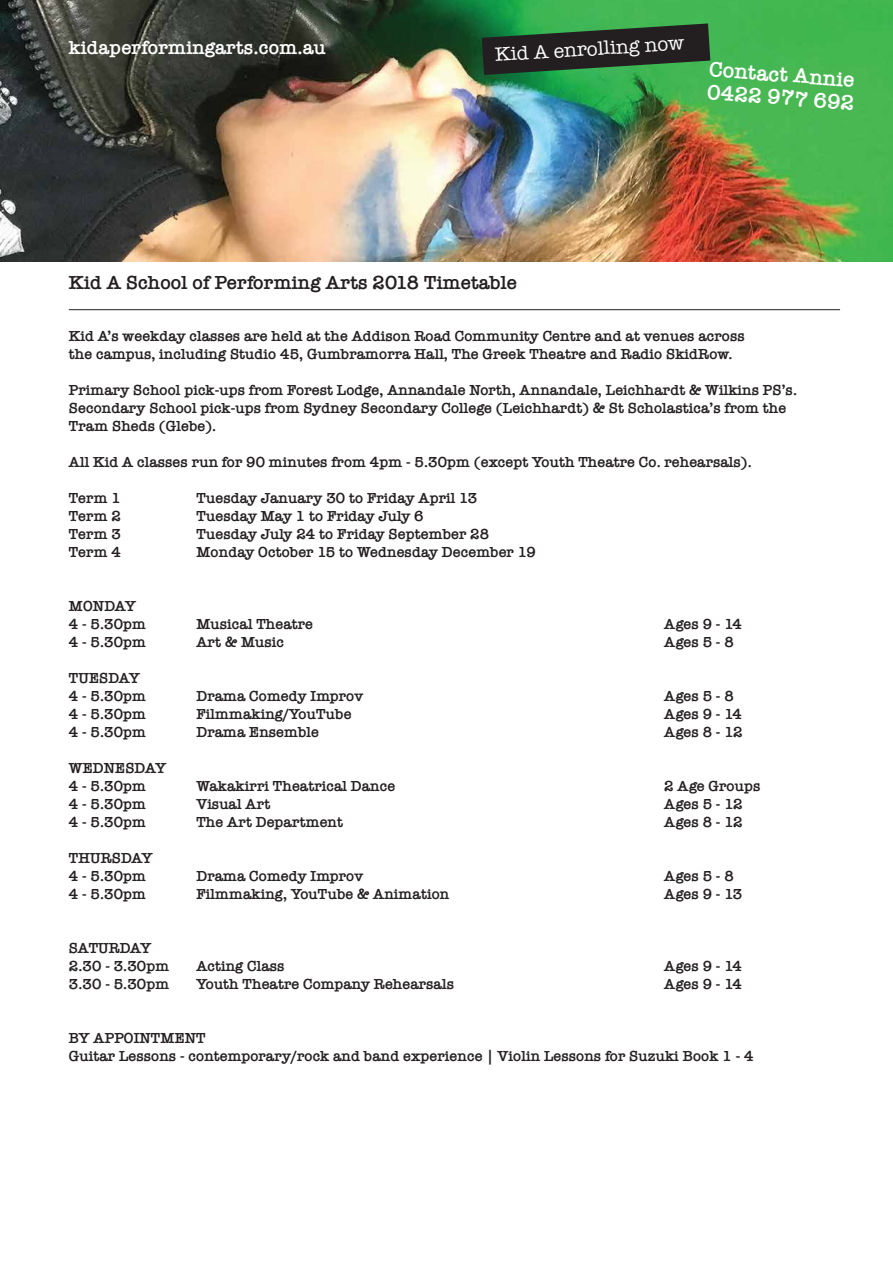
<style>
.page{position:relative;width:893px;height:1263px;background:#fff}
.page>*{position:absolute;margin:0;border:0;box-sizing:border-box;transform-origin:0 0}
.t1{font:600 21.45px/23px "American Typewriter";color:#fff}
.t2{font:19.95px "American Typewriter";color:#fff}
.t3{font:600 19.5px "American Typewriter";color:#231f20}
.t4{font:600 19.5px "American Typewriter";color:#fff}
.t5{font:600 15px/18px "American Typewriter";color:#231f20}
</style>
<div class="page">
<img style="left:0;top:0;width:893px;height:262px">
<svg style="left:482px;top:23px;width:228px;height:52px;background:#27472d"></svg>
<hr style="left:69px;top:309px;width:771px;height:1px;background:#231f20">
<h3 class="t4" style="left:69px;top:32px;width:259px">kidaperformingarts.com.au</h3>
<h2 class="t2" style="left:494px;top:40px;width:191px;rotate:-4deg">Kid A enrolling now</h2>
<h1 class="t1" style="left:710px;top:57px;width:149px;rotate:4deg">Contact Annie<br>0422 977 692</h1>
<h3 class="t3" style="left:69px;top:268px;width:450px">Kid A School of Performing Arts 2018 Timetable</h3>
<p class="t5" style="left:69px;top:327px;width:677px">Kid A’s weekday classes are held at the Addison Road Community Centre and at venues across the campus, including Studio 45, Gumbramorra Hall, The Greek Theatre and Radio SkidRow.</p>
<p class="t5" style="left:69px;top:381px;width:730px">Primary School pick-ups from Forest Lodge, Annandale North, Annandale, Leichhardt &amp; Wilkins PS’s.<br>Secondary School pick-ups from Sydney Secondary College (Leichhardt) &amp; St Scholastica’s from the<br>Tram Sheds (Glebe).</p>
<p class="t5" style="left:69px;top:453px;width:684px">All Kid A classes run for 90 minutes from 4pm - 5.30pm (except Youth Theatre Co. rehearsals).</p>
<p class="t5" style="left:69px;top:489px;width:54px">Term 1</p>
<p class="t5" style="left:196px;top:489px;width:282px">Tuesday January 30 to Friday April 13</p>
<p class="t5" style="left:69px;top:507px;width:54px">Term 2</p>
<p class="t5" style="left:196px;top:507px;width:229px">Tuesday May 1 to Friday July 6</p>
<p class="t5" style="left:69px;top:525px;width:54px">Term 3</p>
<p class="t5" style="left:196px;top:525px;width:294px">Tuesday July 24 to Friday September 28</p>
<p class="t5" style="left:69px;top:543px;width:54px">Term 4</p>
<p class="t5" style="left:196px;top:543px;width:341px">Monday October 15 to Wednesday December 19</p>
<p class="t5" style="left:69px;top:597px;width:79px">MONDAY<br>4 - 5.30pm</p>
<p class="t5" style="left:196px;top:615px;width:118px">Musical Theatre</p>
<p class="t5" style="left:664px;top:615px;width:79px">Ages 9 - 14</p>
<p class="t5" style="left:69px;top:633px;width:79px">4 - 5.30pm</p>
<p class="t5" style="left:196px;top:633px;width:89px">Art &amp; Music</p>
<p class="t5" style="left:664px;top:633px;width:71px">Ages 5 - 8</p>
<p class="t5" style="left:69px;top:669px;width:79px">TUESDAY<br>4 - 5.30pm</p>
<p class="t5" style="left:196px;top:687px;width:169px">Drama Comedy Improv</p>
<p class="t5" style="left:664px;top:687px;width:71px">Ages 5 - 8</p>
<p class="t5" style="left:69px;top:705px;width:79px">4 - 5.30pm</p>
<p class="t5" style="left:196px;top:705px;width:157px">Filmmaking/YouTube</p>
<p class="t5" style="left:664px;top:705px;width:79px">Ages 9 - 14</p>
<p class="t5" style="left:69px;top:723px;width:79px">4 - 5.30pm</p>
<p class="t5" style="left:196px;top:723px;width:124px">Drama Ensemble</p>
<p class="t5" style="left:664px;top:723px;width:80px">Ages 8 - 12</p>
<p class="t5" style="left:69px;top:759px;width:99px">WEDNESDAY<br>4 - 5.30pm</p>
<p class="t5" style="left:196px;top:777px;width:201px">Wakakirri Theatrical Dance</p>
<p class="t5" style="left:664px;top:777px;width:98px">2 Age Groups</p>
<p class="t5" style="left:69px;top:795px;width:79px">4 - 5.30pm</p>
<p class="t5" style="left:196px;top:795px;width:75px">Visual Art</p>
<p class="t5" style="left:664px;top:795px;width:80px">Ages 5 - 12</p>
<p class="t5" style="left:69px;top:813px;width:79px">4 - 5.30pm</p>
<p class="t5" style="left:196px;top:813px;width:148px">The Art Department</p>
<p class="t5" style="left:664px;top:813px;width:80px">Ages 8 - 12</p>
<p class="t5" style="left:69px;top:849px;width:85px">THURSDAY<br>4 - 5.30pm</p>
<p class="t5" style="left:196px;top:867px;width:169px">Drama Comedy Improv</p>
<p class="t5" style="left:664px;top:867px;width:71px">Ages 5 - 8</p>
<p class="t5" style="left:69px;top:885px;width:79px">4 - 5.30pm</p>
<p class="t5" style="left:196px;top:885px;width:254px">Filmmaking, YouTube &amp; Animation</p>
<p class="t5" style="left:664px;top:885px;width:80px">Ages 9 - 13</p>
<p class="t5" style="left:69px;top:939px;width:102px">SATURDAY<br>2.30 - 3.30pm</p>
<p class="t5" style="left:196px;top:957px;width:90px">Acting Class</p>
<p class="t5" style="left:664px;top:957px;width:79px">Ages 9 - 14</p>
<p class="t5" style="left:69px;top:975px;width:102px">3.30 - 5.30pm</p>
<p class="t5" style="left:196px;top:975px;width:259px">Youth Theatre Company Rehearsals</p>
<p class="t5" style="left:664px;top:975px;width:79px">Ages 9 - 14</p>
<p class="t5" style="left:69px;top:1029px;width:686px">BY APPOINTMENT<br>Guitar Lessons - contemporary/rock and band experience | Violin Lessons for Suzuki Book 1 - 4</p>
</div>
